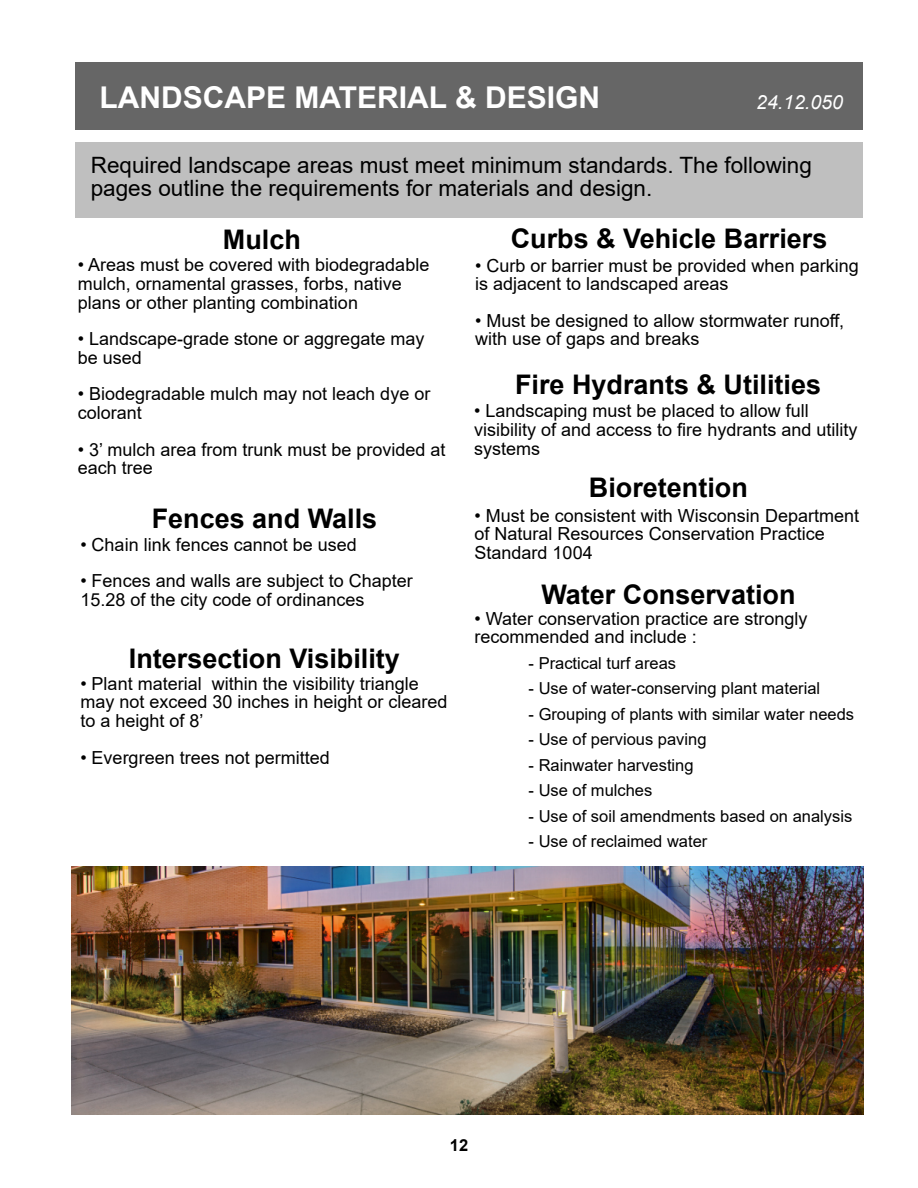
<style>
.page{position:relative;width:918px;height:1188px;background:#fff}
.page>*{position:absolute;margin:0;border:0;box-sizing:border-box;transform-origin:0 0}
.t1{font:700 30px "Arial";color:#fff}
.t2{font:700 27px "Arial";color:#000}
.t3{font:22.5px/22.5px "Arial";color:#000}
.t4{font:italic 19.5px "Arial";color:#fff}
.t5{font:18px/18.6px "Arial";color:#000}
.t6{font:16.5px "Arial";color:#000}
.t7{font:700 16.5px "Arial";color:#000}
</style>
<div class="page">
<div style="left:75px;top:63px;width:787px;height:67px;background:#666"></div>
<img style="left:71px;top:866px;width:792px;height:248px">
<div style="left:75px;top:142px;width:787px;height:76px;background:#bfbfbf"></div>
<h1 class="t1" style="left:100px;top:86px;width:502px">LANDSCAPE MATERIAL &amp; DESIGN</h1>
<p class="t4" style="left:756px;top:95px;width:88px">24.12.050</p>
<p class="t3" style="left:91px;top:156px;width:723px">Required landscape areas must meet minimum standards. The following pages outline the requirements for materials and design.</p>
<h2 class="t2" style="left:223px;top:229px;width:80px">Mulch</h2>
<p class="t5" style="left:78px;top:257px;width:353px">• Areas must be covered with biodegradable mulch, ornamental grasses, forbs, native plans or other planting combination</p>
<p class="t5" style="left:78px;top:331px;width:348px">• Landscape-grade stone or aggregate may be used</p>
<p class="t5" style="left:78px;top:386px;width:354px">• Biodegradable mulch may not leach dye or colorant</p>
<p class="t5" style="left:78px;top:442px;width:369px">• 3’ mulch area from trunk must be provided at each tree</p>
<h2 class="t2" style="left:152px;top:509px;width:227px">Fences and Walls</h2>
<p class="t5" style="left:80px;top:537px;width:278px">• Chain link fences cannot be used</p>
<p class="t5" style="left:80px;top:573px;width:334px">• Fences and walls are subject to Chapter<br>15.28 of the city code of ordinances</p>
<h2 class="t2" style="left:511px;top:228px;width:318px">Curbs &amp; Vehicle Barriers</h2>
<p class="t5" style="left:475px;top:258px;width:385px">• Curb or barrier must be provided when parking is adjacent to landscaped areas</p>
<p class="t5" style="left:475px;top:313px;width:371px">• Must be designed to allow stormwater runoff, with use of gaps and breaks</p>
<h2 class="t2" style="left:515px;top:375px;width:308px">Fire Hydrants &amp; Utilities</h2>
<p class="t5" style="left:474px;top:403px;width:385px">• Landscaping must be placed to allow full visibility of and access to fire hydrants and utility systems</p>
<h2 class="t2" style="left:589px;top:477px;width:161px">Bioretention</h2>
<p class="t5" style="left:475px;top:508px;width:386px">• Must be consistent with Wisconsin Department of Natural Resources Conservation Practice<br>Standard 1004</p>
<h2 class="t2" style="left:541px;top:584px;width:256px">Water Conservation</h2>
<p class="t5" style="left:475px;top:611px;width:334px">• Water conservation practice are strongly recommended and include :</p>
<p class="t6" style="left:529px;top:657px;width:149px">- Practical turf areas</p>
<p class="t6" style="left:529px;top:682px;width:293px">- Use of water-conserving plant material</p>
<p class="t6" style="left:529px;top:708px;width:327px">- Grouping of plants with similar water needs</p>
<p class="t6" style="left:529px;top:733px;width:179px">- Use of pervious paving</p>
<p class="t6" style="left:529px;top:759px;width:167px">- Rainwater harvesting</p>
<p class="t6" style="left:529px;top:784px;width:125px">- Use of mulches</p>
<p class="t6" style="left:529px;top:810px;width:325px">- Use of soil amendments based on analysis</p>
<p class="t6" style="left:529px;top:835px;width:180px">- Use of reclaimed water</p>
<h2 class="t2" style="left:129px;top:648px;width:273px">Intersection Visibility</h2>
<p class="t5" style="left:80px;top:676px;width:369px">• Plant material within the visibility triangle may not exceed 30 inches in height or cleared to a height of 8’</p>
<p class="t5" style="left:80px;top:750px;width:251px">• Evergreen trees not permitted</p>
<p class="t7" style="left:450px;top:1139px;width:20px">12</p>
</div>
